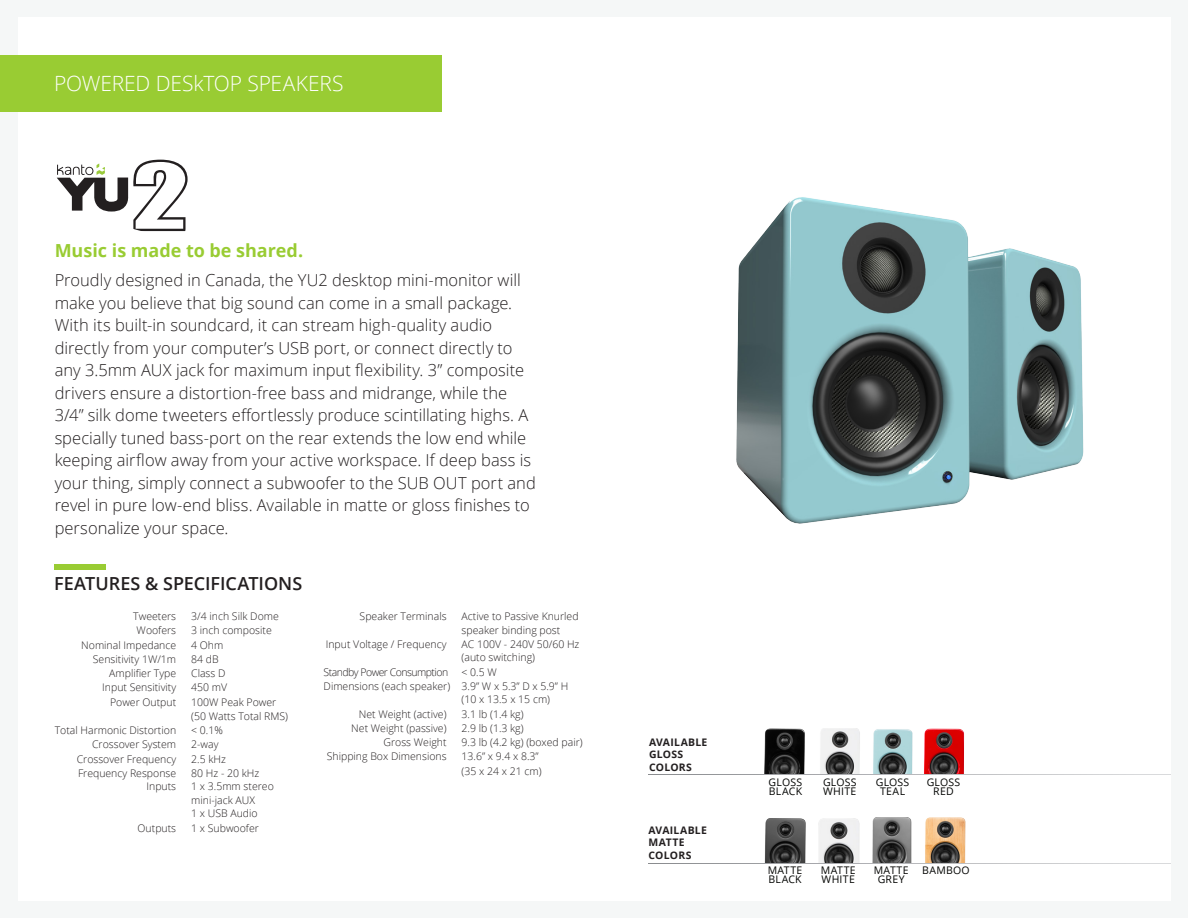
<style>
.page{position:relative;width:1188px;height:918px;background:#f5f7f7}
.page>*{position:absolute;margin:0;border:0;box-sizing:border-box;transform-origin:0 0}
.Title_Green_Bar{font:300 21px "Open Sans";letter-spacing:-.005em;color:#fff}
.t1{font:600 18px "Open Sans";color:#231f20}
.First_Line_Text{font:700 18px "Open Sans";letter-spacing:-.005em;color:#9c3}
.First_Line_Text-2{font:300 16.5px/22.5px "Open Sans";color:#231f20}
.t2{font:300 10.5px/13.5px "Open Sans";color:#231f20}
.First_Line_Text-3{font:10.5px "Open Sans";letter-spacing:.03em;color:#040503}
.t3{font:300 10.5px "Open Sans";letter-spacing:-.05em;color:#231f20}
.t4{font:700 10.35px "Open Sans";letter-spacing:.025em;color:#231f20}
</style>
<div class="page">
<div style="left:18px;top:17px;width:1152px;height:883px;background:#fff"></div>
<div style="left:0;top:55px;width:442px;height:57px;background:#9c3"></div>
<div style="left:54px;top:564px;width:52px;height:5px;background:#9c3"></div>
<img style="left:736px;top:197px;width:348px;height:327px">
<svg style="left:57px;top:160px;width:131px;height:71px"></svg>
<img style="left:764px;top:729px;width:42px;height:46px">
<img style="left:818px;top:818px;width:42px;height:45px">
<img style="left:764px;top:818px;width:42px;height:45px">
<img style="left:872px;top:818px;width:40px;height:45px">
<img style="left:873px;top:729px;width:39px;height:45px">
<img style="left:820px;top:729px;width:40px;height:45px">
<img style="left:924px;top:729px;width:40px;height:45px">
<img style="left:925px;top:818px;width:41px;height:45px">
<svg style="left:649px;top:863px;width:521px;height:1px"></svg>
<p class="Title_Green_Bar" style="left:54px;top:69px;width:291px">POWERED DESkTOP SPEAKERS</p>
<p class="First_Line_Text" style="left:55px;top:238px;width:250px">Music is made to be shared.</p>
<p class="First_Line_Text-2" style="left:55px;top:269px;width:483px">Proudly designed in Canada, the YU2 desktop mini-monitor will make you believe that big sound can come in a small package.<br>With its built-in soundcard, it can stream high-quality audio directly from your computer’s USB port, or connect directly to any 3.5mm AUX jack for maximum input flexibility. 3” composite drivers ensure a distortion-free bass and midrange, while the 3/4” silk dome tweeters effortlessly produce scintillating highs. A specially tuned bass-port on the rear extends the low end while keeping airflow away from your active workspace. If deep bass is your thing, simply connect a subwoofer to the SUB OUT port and revel in pure low-end bliss. Available in matte or gloss finishes to personalize your space.</p>
<h2 class="t1" style="left:54px;top:571px;width:250px">FEATURES &amp; SPECIFICATIONS</h2>
<p class="t2" style="left:133px;top:609px;width:44px">Tweeters</p>
<p class="t2" style="left:191px;top:609px;width:89px">3/4 inch Silk Dome</p>
<p class="t2" style="left:137px;top:624px;width:41px">Woofers</p>
<p class="t2" style="left:191px;top:624px;width:82px">3 inch composite</p>
<p class="t2" style="left:81px;top:638px;width:96px">Nominal Impedance</p>
<p class="t2" style="left:191px;top:638px;width:34px">4 Ohm</p>
<p class="t2" style="left:93px;top:652px;width:85px">Sensitivity 1W/1m</p>
<p class="t2" style="left:191px;top:652px;width:29px">84 dB</p>
<p class="t2" style="left:109px;top:666px;width:69px">Amplifier Type</p>
<p class="t2" style="left:191px;top:666px;width:36px">Class D</p>
<p class="t2" style="left:102px;top:681px;width:75px">Input Sensitivity</p>
<p class="t2" style="left:191px;top:681px;width:38px">450 mV</p>
<p class="t2" style="left:110px;top:695px;width:68px">Power Output</p>
<p class="t2" style="left:191px;top:695px;width:87px">100W Peak Power</p>
<p class="t2" style="left:191px;top:709px;width:98px">(50 Watts Total RMS)</p>
<p class="t2" style="left:55px;top:723px;width:123px">Total Harmonic Distortion</p>
<p class="t2" style="left:191px;top:723px;width:33px">&lt; 0.1%</p>
<p class="t2" style="left:92px;top:738px;width:86px">Crossover System</p>
<p class="t2" style="left:191px;top:738px;width:29px">2-way</p>
<p class="t2" style="left:77px;top:752px;width:101px">Crossover Frequency</p>
<p class="t2" style="left:191px;top:752px;width:36px">2.5 kHz</p>
<p class="t2" style="left:78px;top:766px;width:100px">Frequency Response</p>
<p class="t2" style="left:191px;top:766px;width:70px">80 Hz - 20 kHz</p>
<p class="t2" style="left:147px;top:780px;width:31px">Inputs</p>
<p class="t2" style="left:191px;top:780px;width:84px">1 x 3.5mm stereo mini-jack AUX<br>1 x USB Audio</p>
<p class="t2" style="left:138px;top:821px;width:40px">Outputs</p>
<p class="t2" style="left:191px;top:821px;width:69px">1 x Subwoofer</p>
<p class="t2" style="left:360px;top:609px;width:88px">Speaker Terminals</p>
<p class="t2" style="left:462px;top:609px;width:119px">Active to Passive Knurled speaker binding post</p>
<p class="t2" style="left:326px;top:637px;width:122px">Input Voltage / Frequency</p>
<p class="t2" style="left:462px;top:637px;width:119px">AC 100V - 240V 50/60 Hz (auto switching)</p>
<p class="t3" style="left:324px;top:665px;width:126px">Standby Power Consumption</p>
<p class="t2" style="left:462px;top:665px;width:37px">&lt; 0.5 W</p>
<p class="t2" style="left:462px;top:679px;width:108px;text-indent:-138px">Dimensions (each speaker) 3.9” W x 5.3” D x 5.9” H (10 x 13.5 x 15 cm)</p>
<p class="t2" style="left:359px;top:707px;width:89px">Net Weight (active)</p>
<p class="t2" style="left:462px;top:707px;width:64px">3.1 lb (1.4 kg)</p>
<p class="t2" style="left:351px;top:721px;width:97px">Net Weight (passive)</p>
<p class="t2" style="left:462px;top:721px;width:64px">2.9 lb (1.3 kg)</p>
<p class="t2" style="left:384px;top:735px;width:65px">Gross Weight</p>
<p class="t2" style="left:462px;top:735px;width:123px">9.3 lb (4.2 kg) (boxed pair)</p>
<p class="t2" style="left:327px;top:750px;width:121px">Shipping Box Dimensions</p>
<p class="t2" style="left:462px;top:750px;width:79px">13.6” x 9.4 x 8.3”</p>
<p class="t2" style="left:462px;top:764px;width:82px">(35 x 24 x 21 cm)</p>
<p class="t4" style="left:649px;top:735px;width:60px">AVAILABLE</p>
<p class="t4" style="left:649px;top:747px;width:36px">GLOSS</p>
<p class="t4" style="left:649px;top:760px;width:44px">COLORS</p>
<p class="t4" style="left:649px;top:823px;width:60px">AVAILABLE</p>
<p class="t4" style="left:649px;top:835px;width:37px">MATTE</p>
<p class="t4" style="left:649px;top:848px;width:44px">COLORS</p>
<p class="First_Line_Text-3" style="left:769px;top:775px;width:35px">GLOSS</p>
<p class="First_Line_Text-3" style="left:769px;top:784px;width:35px">BLACK</p>
<p class="First_Line_Text-3" style="left:823px;top:775px;width:35px">GLOSS</p>
<p class="First_Line_Text-3" style="left:823px;top:784px;width:35px">WHITE</p>
<p class="First_Line_Text-3" style="left:876px;top:775px;width:35px">GLOSS</p>
<p class="First_Line_Text-3" style="left:880px;top:784px;width:27px">TEAL</p>
<p class="First_Line_Text-3" style="left:927px;top:775px;width:35px">GLOSS</p>
<p class="First_Line_Text-3" style="left:933px;top:784px;width:22px">RED</p>
<p class="First_Line_Text-3" style="left:768px;top:863px;width:36px">MATTE</p>
<p class="First_Line_Text-3" style="left:768px;top:872px;width:35px">BLACK</p>
<p class="First_Line_Text-3" style="left:821px;top:863px;width:36px">MATTE</p>
<p class="First_Line_Text-3" style="left:822px;top:872px;width:35px">WHITE</p>
<p class="First_Line_Text-3" style="left:874px;top:863px;width:36px">MATTE</p>
<p class="First_Line_Text-3" style="left:878px;top:872px;width:28px">GREY</p>
<p class="First_Line_Text-3" style="left:922px;top:863px;width:49px">BAMBOO</p>
</div>
